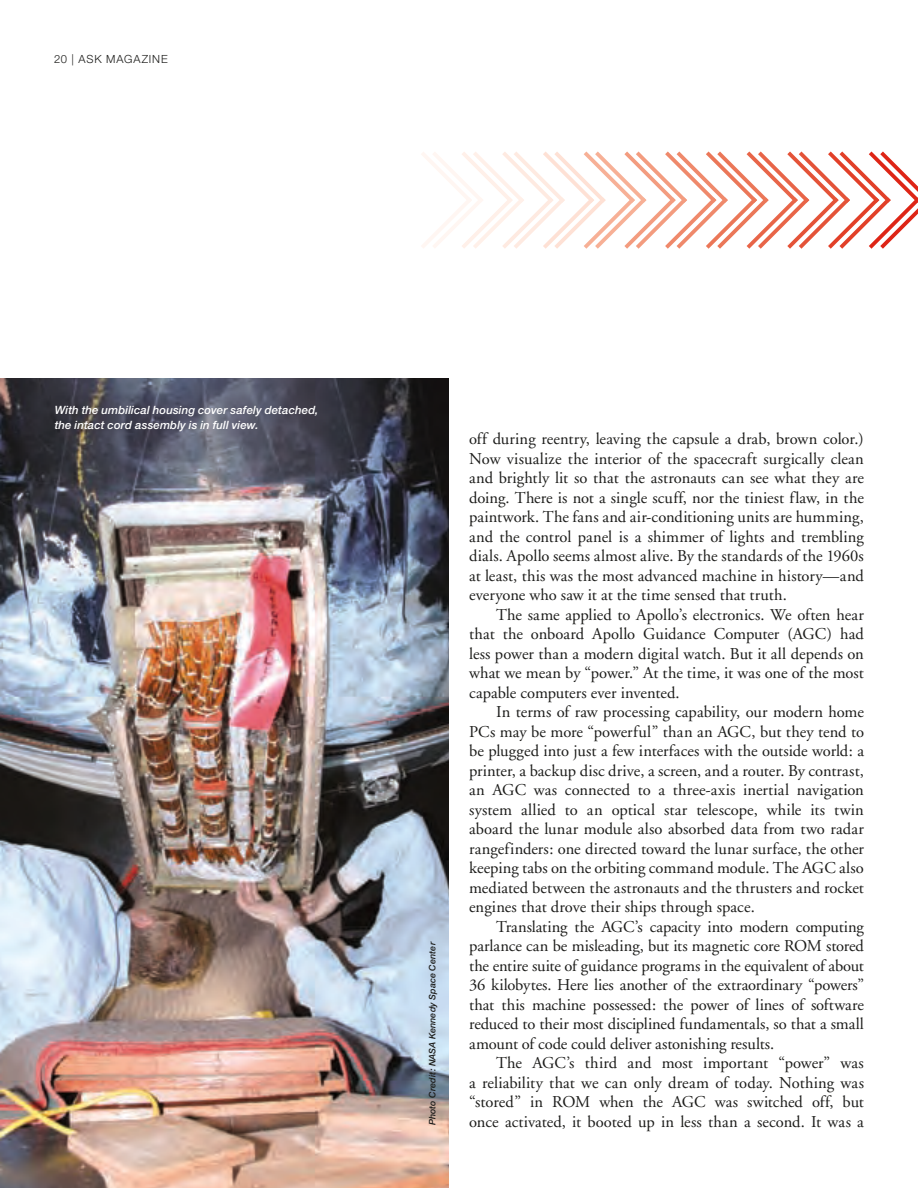
<style>
.page{position:relative;width:918px;height:1188px;background:#fff}
.page>*{position:absolute;margin:0;border:0;box-sizing:border-box;transform-origin:0 0}
.t1{font:16.5px/19.5px "Adobe Garamond";color:#1c1c1a;text-align:justify}
.t2{font:italic 500 11.4px/14.7px "Helvetica Neue";letter-spacing:.01em;color:#fff}
.t3{font:300 11.25px "Helvetica Neue";letter-spacing:.075em;color:#1c1c1a}
.t4{font:italic 500 9px "Helvetica Neue";letter-spacing:.01em;color:#1c1c1a}
</style>
<div class="page">
<img style="left:0;top:378px;width:449px;height:810px">
<svg style="left:421px;top:152px;width:497px;height:97px"></svg>
<p class="t3" style="left:54px;top:52px;width:115px">20 | ASK MAGAZINE</p>
<p class="t2" style="left:55px;top:402px;width:265px">With the umbilical housing cover safely detached, the intact cord assembly is in full view.</p>
<p class="t4" style="left:427px;top:1125px;width:185px;rotate:-90deg">Photo Credit: NASA Kennedy Space Center</p>
<p class="t1" style="left:469px;top:429px;width:396px">off during reentry, leaving the capsule a drab, brown color.)<br>Now visualize the interior of the spacecraft surgically clean and brightly lit so that the astronauts can see what they are doing. There is not a single scuff, nor the tiniest flaw, in the paintwork. The fans and air-conditioning units are humming, and the control panel is a shimmer of lights and trembling dials. Apollo seems almost alive. By the standards of the 1960s at least, this was the most advanced machine in history—and everyone who saw it at the time sensed that truth.</p>
<p class="t1" style="left:469px;top:605px;width:396px;text-indent:27px">The same applied to Apollo’s electronics. We often hear that the onboard Apollo Guidance Computer (AGC) had less power than a modern digital watch. But it all depends on what we mean by “power.” At the time, it was one of the most capable computers ever invented.</p>
<p class="t1" style="left:469px;top:702px;width:396px;text-indent:27px">In terms of raw processing capability, our modern home PCs may be more “powerful” than an AGC, but they tend to be plugged into just a few interfaces with the outside world: a printer, a backup disc drive, a screen, and a router. By contrast, an AGC was connected to a three-axis inertial navigation system allied to an optical star telescope, while its twin aboard the lunar module also absorbed data from two radar rangefinders: one directed toward the lunar surface, the other keeping tabs on the orbiting command module. The AGC also mediated between the astronauts and the thrusters and rocket engines that drove their ships through space.</p>
<p class="t1" style="left:469px;top:917px;width:396px;text-indent:27px">Translating the AGC’s capacity into modern computing parlance can be misleading, but its magnetic core ROM stored the entire suite of guidance programs in the equivalent of about 36 kilobytes. Here lies another of the extraordinary “powers” that this machine possessed: the power of lines of software reduced to their most disciplined fundamentals, so that a small amount of code could deliver astonishing results.</p>
<p class="t1" style="left:469px;top:1054px;width:396px;text-indent:27px">The AGC’s third and most important “power” was a reliability that we can only dream of today. Nothing was “stored” in ROM when the AGC was switched off, but</p>
<p class="t1" style="left:469px;top:1112px;width:396px">once activated, it booted up in less than a second. It was a</p>
</div>
